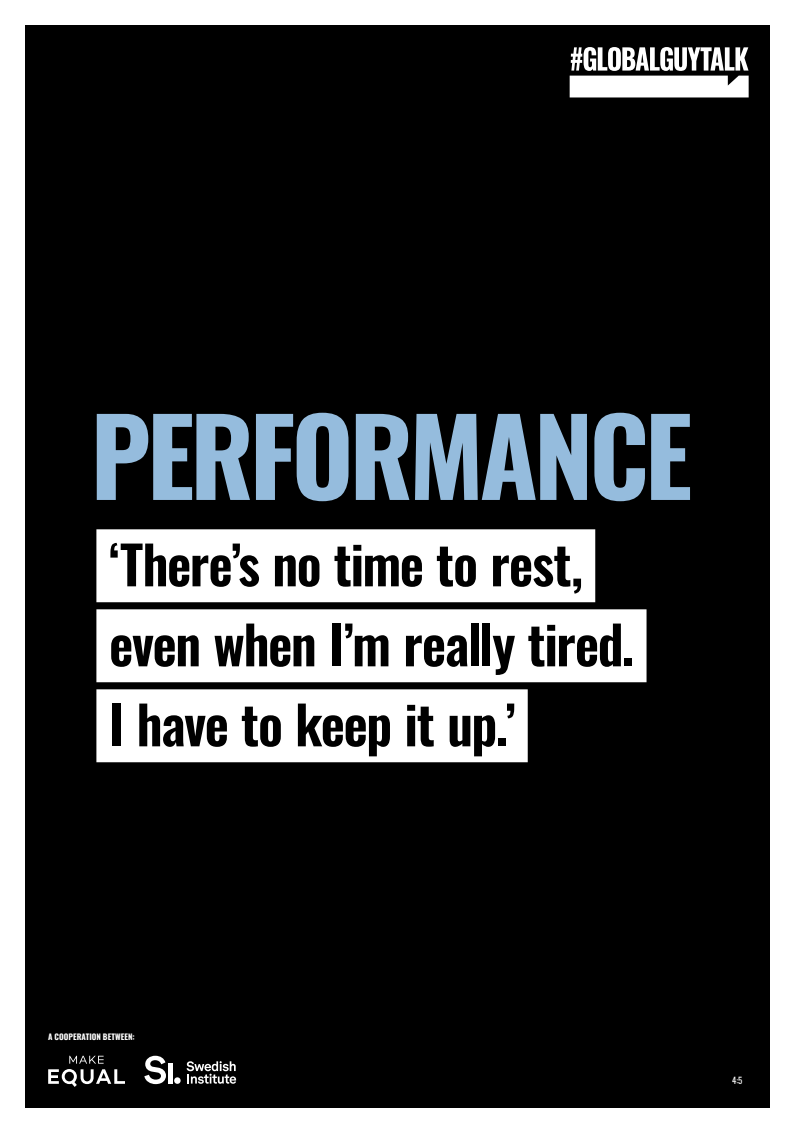
<style>
.page{position:relative;width:794px;height:1134px;background:#fff}
.page>*{position:absolute;margin:0;border:0;box-sizing:border-box;transform-origin:0 0}
.t1{font:700 106.24px "Oswald";letter-spacing:-.04em;color:#95bcdd}
.t2{font:600 52.8px/80px "Oswald";letter-spacing:-.025em;color:#000}
.t3{font:8.8px "Oswald";color:#fff}
.t4{font:700 8px "Oswald";letter-spacing:.005em;color:#fff}
</style>
<div class="page">
<div style="left:25px;top:26px;width:744px;height:1082px;background:#000"></div>
<svg style="left:48px;top:1056px;width:77px;height:31px"></svg>
<svg style="left:144px;top:1056px;width:22px;height:28px"></svg>
<div style="left:168px;top:1063px;width:5px;height:20px;background:#fff"></div>
<div style="left:174px;top:1077px;width:7px;height:7px;background:#fff;border-radius:50%"></div>
<svg style="left:186px;top:1061px;width:50px;height:23px"></svg>
<svg style="left:569px;top:47px;width:179px;height:50px"></svg>
<div style="left:96px;top:529px;width:499px;height:73px;background:#fff"></div>
<div style="left:96px;top:609px;width:550px;height:73px;background:#fff"></div>
<div style="left:96px;top:689px;width:432px;height:73px;background:#fff"></div>
<h1 class="t1" style="left:90px;top:401px;width:603px">PERFORMANCE</h1>
<p class="t2" style="left:109px;top:528px;width:527px">‘There’s no time to rest, even when I’m really tired.<br>I have to keep it up.’</p>
<p class="t4" style="left:48px;top:1033px;width:88px">A COOPERATION BETWEEN:</p>
<p class="t3" style="left:732px;top:1073px;width:12px">4:5</p>
</div>
